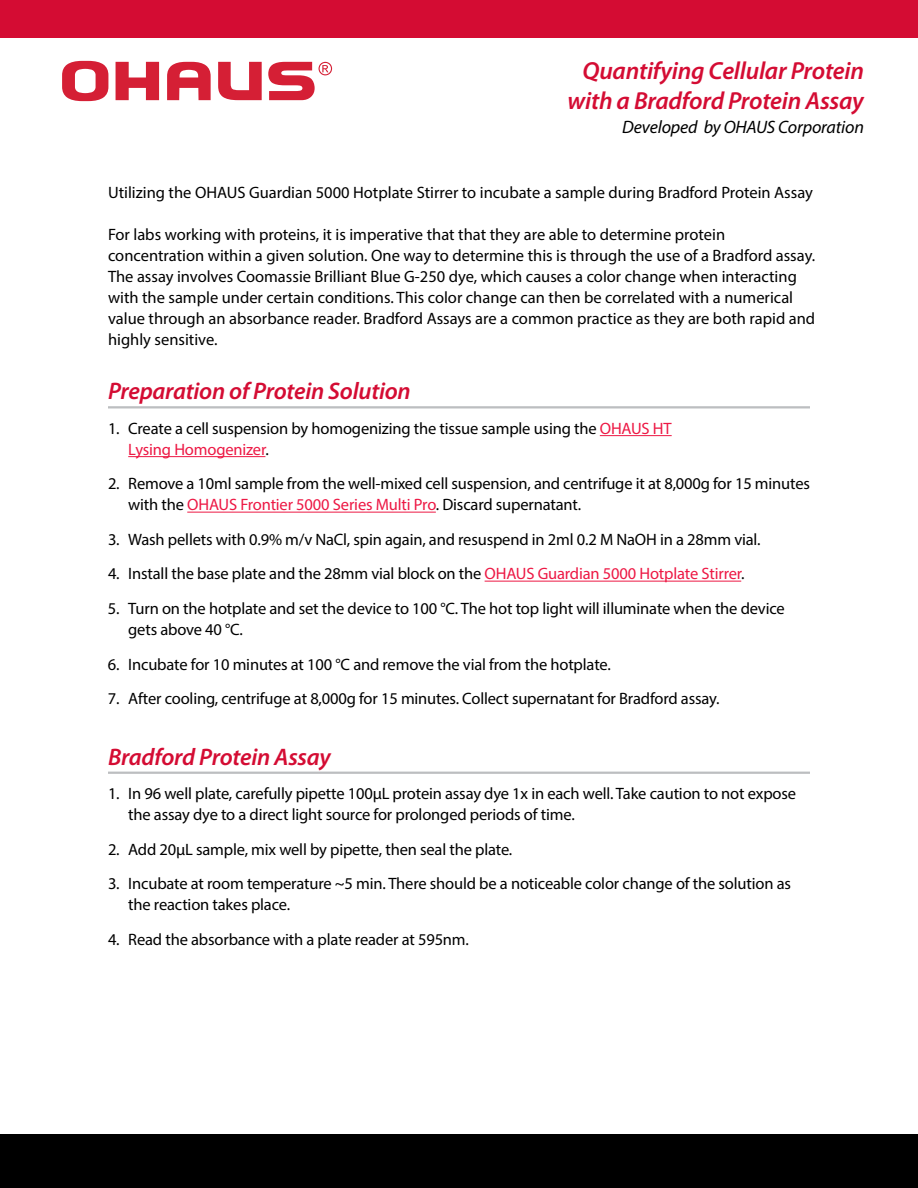
<style>
.page{position:relative;width:918px;height:1188px;background:#fff}
.page>*{position:absolute;margin:0;border:0;box-sizing:border-box;transform-origin:0 0}
.t1{font:italic 600 24.75px/29.7px "Myriad Pro";letter-spacing:-.01em;color:#d40c33;text-align:right}
.t2{font:italic 600 24px "Myriad Pro";letter-spacing:-.01em;color:#d40c33}
.t3{font:italic 18px "Myriad Pro";letter-spacing:-.01em;color:#000}
.t4{font:16.5px/21px "Myriad Pro";letter-spacing:-.01em;color:#000}
.s1{color:#ed1844}
</style>
<div class="page">
<div style="left:0;top:0;width:918px;height:38px;background:#d40c33"></div>
<svg style="left:62px;top:61px;width:46px;height:40px"></svg>
<svg style="left:218px;top:62px;width:44px;height:38px"></svg>
<svg style="left:268px;top:62px;width:64px;height:38px"></svg>
<svg style="left:116px;top:62px;width:43px;height:38px"></svg>
<svg style="left:167px;top:62px;width:44px;height:38px"></svg>
<div style="left:0;top:1134px;width:918px;height:54px;background:#000"></div>
<hr style="left:108px;top:406px;width:702px;height:2px;background:#bcbec0">
<hr style="left:600px;top:435px;width:72px;height:1px;background:#ed1844">
<hr style="left:128px;top:456px;width:137px;height:1px;background:#ed1844">
<hr style="left:187px;top:512px;width:249px;height:1px;background:#ed1844">
<hr style="left:485px;top:581px;width:256px;height:1px;background:#ed1844">
<hr style="left:108px;top:772px;width:702px;height:2px;background:#bcbec0">
<h1 class="t1" style="left:567px;top:55px;width:298px">Quantifying Cellular Protein with a Bradford Protein Assay</h1>
<p class="t3" style="left:622px;top:116px;width:243px">Developed by OHAUS Corporation</p>
<p class="t4" style="left:108px;top:182px;width:706px">Utilizing the OHAUS Guardian 5000 Hotplate Stirrer to incubate a sample during Bradford Protein Assay</p>
<p class="t4" style="left:108px;top:224px;width:709px">For labs working with proteins, it is imperative that that they are able to determine protein concentration within a given solution. One way to determine this is through the use of a Bradford assay.<br>The assay involves Coomassie Brilliant Blue G-250 dye, which causes a color change when interacting with the sample under certain conditions. This color change can then be correlated with a numerical value through an absorbance reader. Bradford Assays are a common practice as they are both rapid and highly sensitive.</p>
<h2 class="t2" style="left:108px;top:376px;width:304px">Preparation of Protein Solution</h2>
<p class="t4" style="left:128px;top:418px;width:545px;text-indent:-20px">1. Create a cell suspension by homogenizing the tissue sample using the <span class="s1">OHAUS HT<br>Lysing Homogenizer</span>.</p>
<p class="t4" style="left:128px;top:473px;width:683px;text-indent:-20px">2. Remove a 10ml sample from the well-mixed cell suspension, and centrifuge it at 8,000g for 15 minutes with the <span class="s1">OHAUS Frontier 5000 Series Multi Pro</span>. Discard supernatant.</p>
<p class="t4" style="left:108px;top:529px;width:654px">3. Wash pellets with 0.9% m/v NaCl, spin again, and resuspend in 2ml 0.2 M NaOH in a 28mm vial.</p>
<p class="t4" style="left:108px;top:563px;width:638px">4. Install the base plate and the 28mm vial block on the <span class="s1">OHAUS Guardian 5000 Hotplate Stirrer</span>.</p>
<p class="t4" style="left:128px;top:598px;width:658px;text-indent:-20px">5. Turn on the hotplate and set the device to 100 °C. The hot top light will illuminate when the device gets above 40 °C.</p>
<p class="t4" style="left:108px;top:653px;width:504px">6. Incubate for 10 minutes at 100 °C and remove the vial from the hotplate.</p>
<p class="t4" style="left:108px;top:688px;width:613px">7. After cooling, centrifuge at 8,000g for 15 minutes. Collect supernatant for Bradford assay.</p>
<h2 class="t2" style="left:108px;top:742px;width:224px">Bradford Protein Assay</h2>
<p class="t4" style="left:128px;top:783px;width:669px;text-indent:-20px">1. In 96 well plate, carefully pipette 100μL protein assay dye 1x in each well. Take caution to not expose the assay dye to a direct light source for prolonged periods of time.</p>
<p class="t4" style="left:108px;top:839px;width:406px">2. Add 20μL sample, mix well by pipette, then seal the plate.</p>
<p class="t4" style="left:128px;top:873px;width:664px;text-indent:-20px">3. Incubate at room temperature ~5 min. There should be a noticeable color change of the solution as the reaction takes place.</p>
<p class="t4" style="left:108px;top:929px;width:362px">4. Read the absorbance with a plate reader at 595nm.</p>
</div>
